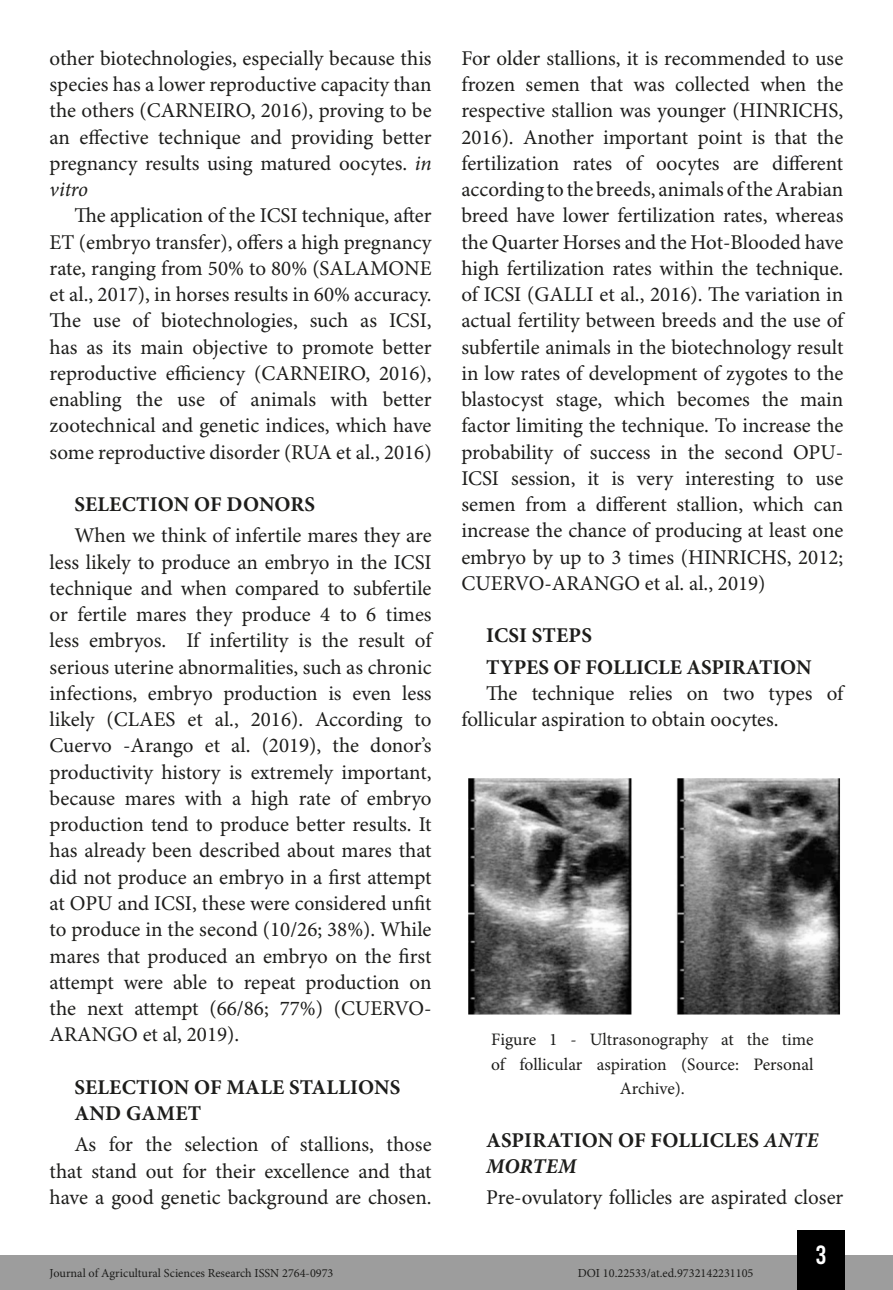
<style>
.page{position:relative;width:893px;height:1290px;background:#fff}
.page>*{position:absolute;margin:0;border:0;box-sizing:border-box;transform-origin:0 0}
.t1{font:26.25px "Bebas Kai";color:#fff}
.t2{font:21px/26.2px "Minion Pro";color:#1d1d1b;text-align:justify}
.t3{font:700 21px/26.2px "Minion Pro";color:#1d1d1b}
.t4{font:17.5px/24.5px "Minion Pro";letter-spacing:-.005em;color:#1d1d1b;text-align:center}
.t5{font:12.25px "Minion Pro";color:#1d1d1b}
.s1{font-style:italic}
</style>
<div class="page">
<div style="left:0;top:1255px;width:893px;height:35px;background:#9d9d9d"></div>
<div style="left:797px;top:1230px;width:48px;height:60px;background:#000"></div>
<img style="left:468px;top:778px;width:372px;height:237px">
<p class="t2" style="left:50px;top:46px;width:383px">other biotechnologies, especially because this species has a lower reproductive capacity than the others (CARNEIRO, 2016), proving to be an effective technique and providing better pregnancy results using matured oocytes. <span class="s1">in vitro</span></p>
<p class="t2" style="left:50px;top:203px;width:384px;text-indent:25px">The application of the ICSI technique, after ET (embryo transfer), offers a high pregnancy rate, ranging from 50% to 80% (SALAMONE et al., 2017), in horses results in 60% accuracy.<br>The use of biotechnologies, such as ICSI, has as its main objective to promote better reproductive efficiency (CARNEIRO, 2016), enabling the use of animals with better zootechnical and genetic indices, which have some reproductive disorder (RUA et al., 2016)</p>
<p class="t3" style="left:75px;top:491px;width:242px">SELECTION OF DONORS</p>
<p class="t2" style="left:50px;top:523px;width:384px;text-indent:25px">When we think of infertile mares they are less likely to produce an embryo in the ICSI technique and when compared to subfertile or fertile mares they produce 4 to 6 times less embryos. If infertility is the result of serious uterine abnormalities, such as chronic infections, embryo production is even less likely (CLAES et al., 2016). According to Cuervo -Arango et al. (2019), the donor’s productivity history is extremely important, because mares with a high rate of embryo production tend to produce better results. It has already been described about mares that did not produce an embryo in a first attempt at OPU and ICSI, these were considered unfit to produce in the second (10/26; 38%). While mares that produced an embryo on the first attempt were able to repeat production on the next attempt (66/86; 77%) (CUERVO-ARANGO et al, 2019).</p>
<p class="t3" style="left:75px;top:1073px;width:327px">SELECTION OF MALE STALLIONS<br>AND GAMET</p>
<p class="t2" style="left:50px;top:1132px;width:384px;text-indent:25px">As for the selection of stallions, those that stand out for their excellence and that have a good genetic background are chosen.</p>
<p class="t2" style="left:461px;top:46px;width:384px">For older stallions, it is recommended to use frozen semen that was collected when the respective stallion was younger (HINRICHS, 2016). Another important point is that the fertilization rates of oocytes are different according to the breeds, animals of the Arabian breed have lower fertilization rates, whereas the Quarter Horses and the Hot-Blooded have high fertilization rates within the technique. of ICSI (GALLI et al., 2016). The variation in actual fertility between breeds and the use of subfertile animals in the biotechnology result in low rates of development of zygotes to the blastocyst stage, which becomes the main factor limiting the technique. To increase the probability of success in the second OPU-ICSI session, it is very interesting to use semen from a different stallion, which can increase the chance of producing at least one embryo by up to 3 times (HINRICHS, 2012; CUERVO-ARANGO et al. al., 2019)</p>
<p class="t3" style="left:486px;top:620px;width:327px;line-height:31.2px">ICSI STEPS<br>TYPES OF FOLLICLE ASPIRATION</p>
<p class="t2" style="left:461px;top:681px;width:383px;text-indent:25px">The technique relies on two types of follicular aspiration to obtain oocytes.</p>
<p class="t4" style="left:491px;top:1028px;width:324px">Figure 1 - Ultrasonography at the time of follicular aspiration (Source: Personal<br>Archive).</p>
<p class="t3" style="left:486px;top:1126px;width:334px">ASPIRATION OF FOLLICLES <span class="s1">ANTE<br>MORTEM</span></p>
<p class="t2" style="left:486px;top:1185px;width:359px">Pre-ovulatory follicles are aspirated closer</p>
<p class="t1" style="left:816px;top:1241px;width:12px">3</p>
<p class="t5" style="left:50px;top:1266px;width:285px">Journal of Agricultural Sciences Research ISSN 2764-0973</p>
<p class="t5" style="left:578px;top:1266px;width:177px">DOI 10.22533/at.ed.9732142231105</p>
</div>
